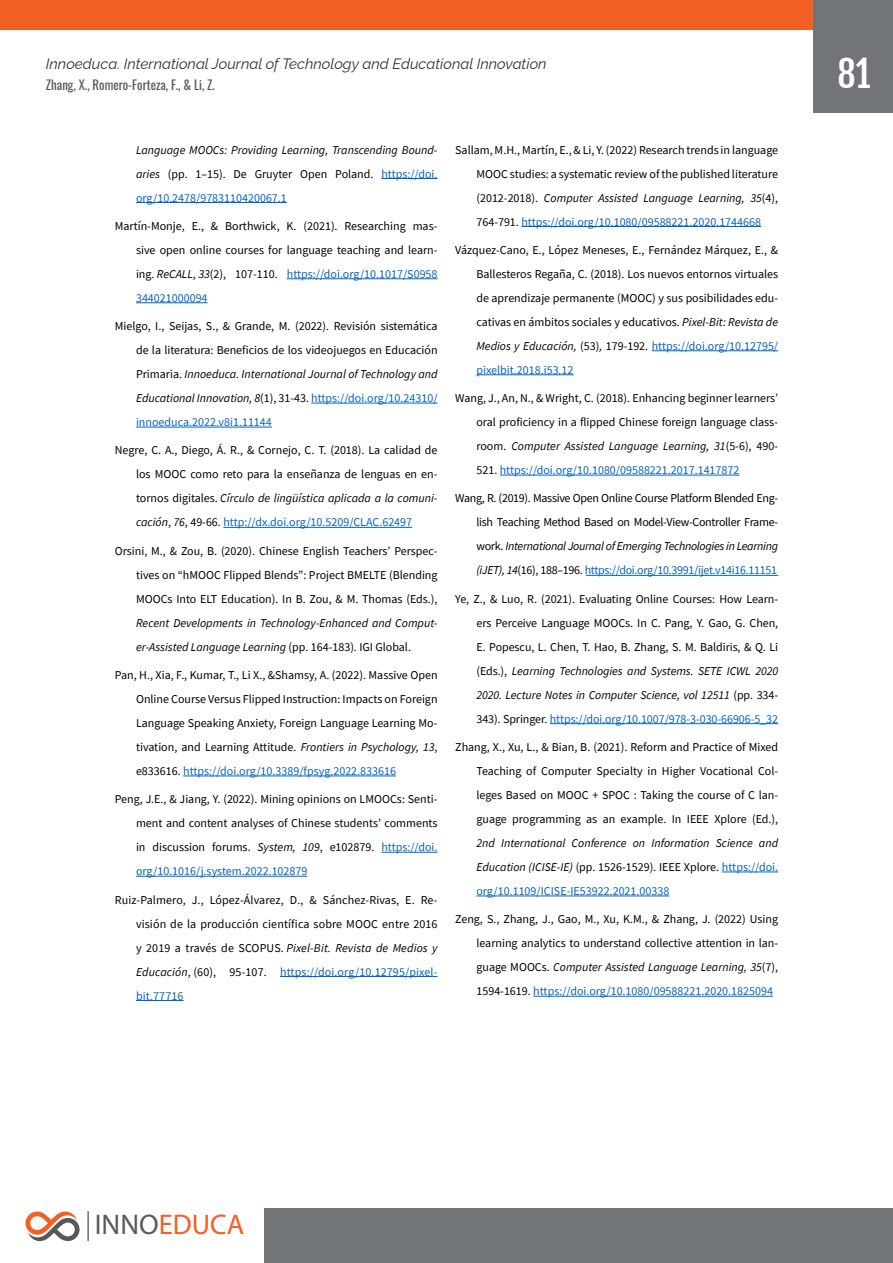
<style>
.page{position:relative;width:893px;height:1263px;background:#fff}
.page>*{position:absolute;margin:0;border:0;box-sizing:border-box;transform-origin:0 0}
.t1{font:36px "Fjalla One";color:#fff}
.t2{font:28.5px "Myriad Pro";color:#f26024}
.t3{font:italic 15px "Raleway";color:#333}
.t4{font:12.75px "Oswald";color:#57585a}
.REFERENCIAS{font:12px/24px "Source Sans Pro";color:#000;text-align:justify}
.REFERENCIAS-2{font:italic 12px/24px "Source Sans Pro";color:#000;text-align:justify}
.s1{font-style:normal}
.s2{font-style:normal;color:#0563c1}
.s3{font-style:italic}
.s4{color:#0563c1}
.s5{color:#585a5e}
</style>
<div class="page">
<div style="left:0;top:0;width:893px;height:30px;background:#f26024"></div>
<hr style="left:0;top:0;width:1px;height:112px;background:#727578">
<div style="left:814px;top:0;width:79px;height:112px;background:#727578"></div>
<div style="left:264px;top:1209px;width:629px;height:54px;background:#727578"></div>
<img style="left:87px;top:1211px;width:2px;height:30px">
<svg style="left:26px;top:1211px;width:54px;height:30px"></svg>
<hr style="left:381px;top:178px;width:57px;height:1px;background:#0563c1">
<hr style="left:136px;top:202px;width:151px;height:1px;background:#0563c1">
<hr style="left:287px;top:278px;width:151px;height:1px;background:#0563c1">
<hr style="left:136px;top:302px;width:72px;height:1px;background:#0563c1">
<hr style="left:311px;top:403px;width:127px;height:1px;background:#0563c1">
<hr style="left:136px;top:427px;width:136px;height:1px;background:#0563c1">
<hr style="left:223px;top:527px;width:189px;height:1px;background:#0563c1">
<hr style="left:183px;top:776px;width:213px;height:1px;background:#0563c1">
<hr style="left:381px;top:852px;width:57px;height:1px;background:#0563c1">
<hr style="left:136px;top:876px;width:171px;height:1px;background:#0563c1">
<hr style="left:280px;top:976px;width:158px;height:1px;background:#0563c1">
<hr style="left:136px;top:1000px;width:48px;height:1px;background:#0563c1">
<hr style="left:521px;top:226px;width:240px;height:1px;background:#0563c1">
<hr style="left:652px;top:350px;width:126px;height:1px;background:#0563c1">
<hr style="left:476px;top:374px;width:98px;height:1px;background:#0563c1">
<hr style="left:500px;top:475px;width:239px;height:1px;background:#0563c1">
<hr style="left:586px;top:575px;width:192px;height:1px;background:#0563c1">
<hr style="left:550px;top:723px;width:228px;height:1px;background:#0563c1">
<hr style="left:722px;top:872px;width:56px;height:1px;background:#0563c1">
<hr style="left:476px;top:896px;width:193px;height:1px;background:#0563c1">
<hr style="left:533px;top:996px;width:240px;height:1px;background:#0563c1">
<p class="t3" style="left:46px;top:51px;width:502px">Innoeduca. International Journal of Technology and Educational Innovation</p>
<p class="t4" style="left:46px;top:74px;width:171px">Zhang, X., Romero-Forteza, F., &amp; Li, Z.</p>
<p class="REFERENCIAS-2" style="left:136px;top:137px;width:303px">Language MOOCs: Providing Learning, Transcending Bound&shy;aries <span class="s1">(pp. 1–15). De Gruyter Open Poland.</span> <span class="s2">https://doi. org/10.2478/9783110420067.1</span></p>
<p class="REFERENCIAS" style="left:136px;top:214px;width:303px;text-indent:-21px">Martín-Monje, E., &amp; Borthwick, K. (2021). Researching mas&shy;sive open online courses for language teaching and learn&shy;ing. <span class="s3">ReCALL</span>, <span class="s3">33</span>(2), 107-110. <span class="s4">https://doi.org/10.1017/S0958<br>344021000094</span></p>
<p class="REFERENCIAS" style="left:136px;top:314px;width:303px;text-indent:-21px">Mielgo, I., Seijas, S., &amp; Grande, M. (2022). Revisión sistemática de la literatura: Beneficios de los videojuegos en Educación Primaria. <span class="s3">Innoeduca. International Journal of Technology and Educational Innovation, 8</span>(1), 31-43. <span class="s4">https://doi.org/10.24310/ innoeduca.2022.v8i1.11144</span></p>
<p class="REFERENCIAS" style="left:136px;top:438px;width:303px;text-indent:-21px">Negre, C. A., Diego, Á. R., &amp; Cornejo, C. T. (2018). La calidad de los MOOC como reto para la enseñanza de lenguas en en&shy;tornos digitales. <span class="s3">Círculo de lingüística aplicada a la comuni&shy;cación</span>, <span class="s3">76</span>, 49-66. <span class="s4">http://dx.doi.org/10.5209/CLAC.62497</span></p>
<p class="REFERENCIAS" style="left:136px;top:539px;width:303px;text-indent:-21px">Orsini, M., &amp; Zou, B. (2020). Chinese English Teachers’ Perspec&shy;tives on “hMOOC Flipped Blends”: Project BMELTE (Blending MOOCs Into ELT Education). In B. Zou, &amp; M. Thomas (Eds.), <span class="s3">Recent Developments in Technology-Enhanced and Comput&shy;er-Assisted Language Learning</span> (pp. 164-183). IGI Global.</p>
<p class="REFERENCIAS" style="left:136px;top:663px;width:303px;text-indent:-21px">Pan, H., Xia, F., Kumar, T., Li X., &amp;Shamsy, A. (2022). Massive Open Online Course Versus Flipped Instruction: Impacts on Foreign Language Speaking Anxiety, Foreign Language Learning Mo&shy;tivation, and Learning Attitude. <span class="s3">Frontiers in Psychology, 13</span>, e833616. <span class="s4">https://doi.org/10.3389/fpsyg.2022.833616</span></p>
<p class="REFERENCIAS" style="left:136px;top:787px;width:303px;text-indent:-21px">Peng, J.E., &amp; Jiang, Y. (2022). Mining opinions on LMOOCs: Senti&shy;ment and content analyses of Chinese students’ comments in discussion forums. <span class="s3">System, 109</span>, e102879. <span class="s4">https://doi. org/10.1016/j.system.2022.102879</span></p>
<p class="REFERENCIAS" style="left:136px;top:887px;width:303px;text-indent:-21px">Ruiz-Palmero, J., López-Álvarez, D., &amp; Sánchez-Rivas, E. Re&shy;visión de la producción científica sobre MOOC entre 2016 y 2019 a través de SCOPUS. <span class="s3">Pixel-Bit. Revista de Medios y Educación</span>, (60), 95-107. <span class="s4">https://doi.org/10.12795/pixel&shy;bit.77716</span></p>
<p class="REFERENCIAS" style="left:476px;top:138px;width:303px;text-indent:-21px">Sallam, M.H., Martín, E., &amp; Li, Y. (2022) Research trends in language MOOC studies: a systematic review of the published literature (2012-2018). <span class="s3">Computer Assisted Language Learning, 35</span>(4), 764-791. <span class="s4">https://doi.org/10.1080/09588221.2020.1744668</span></p>
<p class="REFERENCIAS" style="left:476px;top:238px;width:303px;text-indent:-21px">Vázquez-Cano, E., López Meneses, E., Fernández Márquez, E., &amp; Ballesteros Regaña, C. (2018). Los nuevos entornos virtuales de aprendizaje permanente (MOOC) y sus posibilidades edu&shy;cativas en ámbitos sociales y educativos. <span class="s3">Pixel-Bit: Revista de Medios y Educación,</span> (53)<span class="s3">,</span> 179-192. <span class="s4">https://doi.org/10.12795/ pixelbit.2018.i53.12</span></p>
<p class="REFERENCIAS" style="left:476px;top:386px;width:303px;text-indent:-21px">Wang, J., An, N., &amp; Wright, C. (2018). Enhancing beginner learners’ oral proficiency in a flipped Chinese foreign language class&shy;room. <span class="s3">Computer Assisted Language Learning, 31</span>(5-6), 490- 521. <span class="s4">https://doi.org/10.1080/09588221.2017.1417872</span></p>
<p class="REFERENCIAS" style="left:476px;top:486px;width:303px;text-indent:-21px">Wang, R. (2019). Massive Open Online Course Platform Blended Eng&shy;lish Teaching Method Based on Model-View-Controller Frame&shy;work. <span class="s3">International Journal of Emerging Technologies in Learning (iJET), 14</span>(16), 188–196. <span class="s4">https://doi.org/10.3991/ijet.v14i16.11151</span></p>
<p class="REFERENCIAS" style="left:476px;top:587px;width:303px;text-indent:-21px">Ye, Z., &amp; Luo, R. (2021). Evaluating Online Courses: How Learn&shy;ers Perceive Language MOOCs. In C. Pang, Y. Gao, G. Chen, E. Popescu, L. Chen, T. Hao, B. Zhang, S. M. Baldiris, &amp; Q. Li (Eds.), <span class="s3">Learning Technologies and Systems. SETE ICWL 2020<br>2020. Lecture Notes in Computer Science, vol 12511</span> (pp. 334- 343). Springer. <span class="s4">https://doi.org/10.1007/978-3-030-66906-5_32</span></p>
<p class="REFERENCIAS" style="left:476px;top:735px;width:303px;text-indent:-21px">Zhang, X., Xu, L., &amp; Bian, B. (2021). Reform and Practice of Mixed Teaching of Computer Specialty in Higher Vocational Col&shy;leges Based on MOOC + SPOC : Taking the course of C lan&shy;guage programming as an example. In IEEE Xplore (Ed.), <span class="s3">2nd International Conference on Information Science and Education (ICISE-IE)</span> (pp. 1526-1529). IEEE Xplore. <span class="s4">https://doi. org/10.1109/ICISE-IE53922.2021.00338</span></p>
<p class="REFERENCIAS" style="left:476px;top:907px;width:303px;text-indent:-21px">Zeng, S., Zhang, J., Gao, M., Xu, K.M., &amp; Zhang, J. (2022) Using learning analytics to understand collective attention in lan&shy;guage MOOCs. <span class="s3">Computer Assisted Language Learning, 35</span>(7), 1594-1619. <span class="s4">https://doi.org/10.1080/09588221.2020.1825094</span></p>
<h1 class="t1" style="left:837px;top:52px;width:34px">81</h1>
<h2 class="t2" style="left:95px;top:1207px;width:151px"><span class="s5">INNO</span>EDUCA</h2>
</div>
